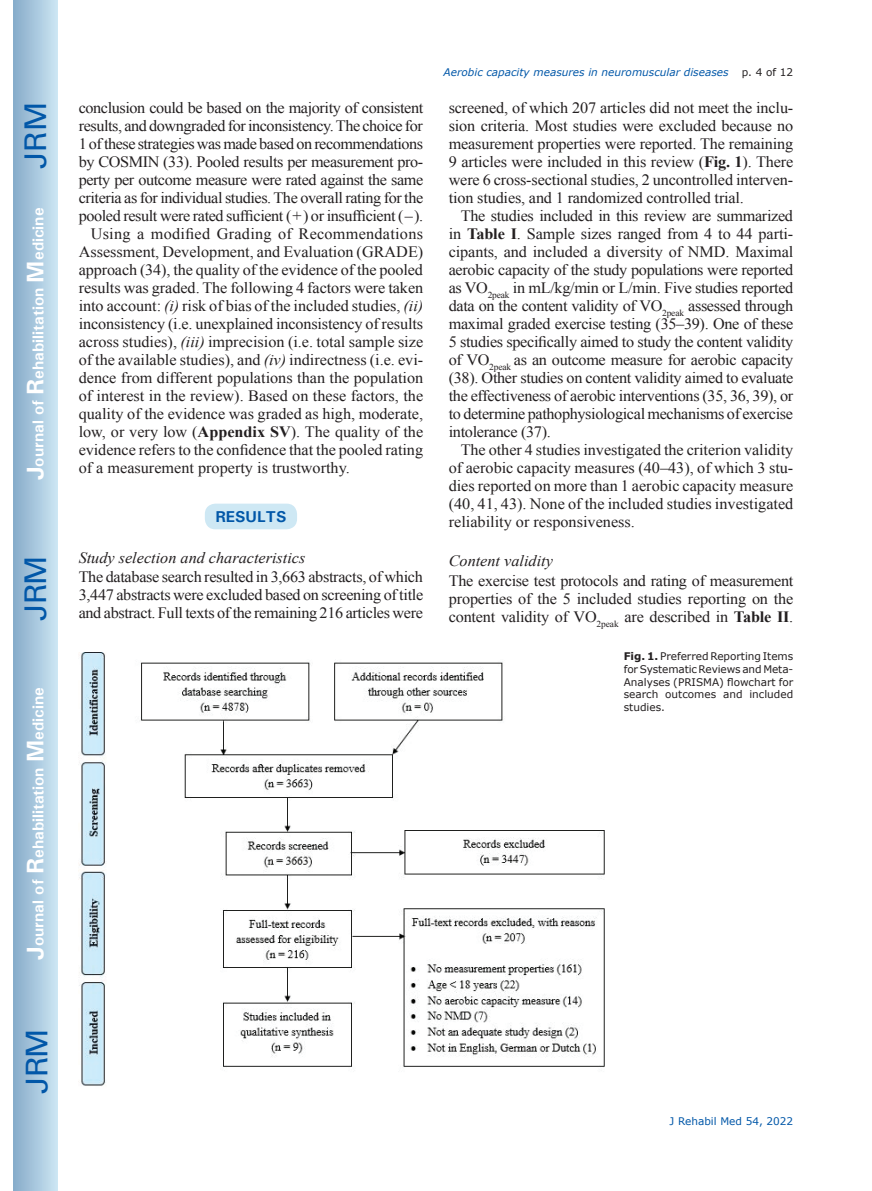
<style>
.page{position:relative;width:872px;height:1191px;background:#fff}
.page>*{position:absolute;margin:0;border:0;box-sizing:border-box;transform-origin:0 0}
.t1{font:30px "Univers";letter-spacing:-.03em;color:#0157a8}
.Txi{font:15.75px/18px "Times New Roman";color:#231f20;text-align:justify}
.Text_below_H2{font:15.75px/18px "Times New Roman";letter-spacing:-.015em;color:#231f20;text-align:justify}
.t2{font:700 15.75px "Univers";color:#fff}
.t3{font:italic 15.75px "Times New Roman";color:#231f20}
.t4{font:700 15.75px "Univers";color:#0157a8}
.Tabelltitel{font:10.5px/12.6px "Verdana";color:#231f20;text-align:justify}
.t5{font:italic 10.5px "Verdana";color:#0157a8}
.t6{font:10.5px "Verdana";color:#0157a8}
.s1{font-size:24px}
.s2{font-style:italic}
.s3{font-weight:700}
</style>
<div class="page">
<div style="left:14px;top:0;width:43px;height:1191px;background:linear-gradient(to right,#88acca,#cbe5f2)"></div>
<div style="left:205px;top:503px;width:92px;height:26px;background:#cee8f4;border-radius:10px"></div>
<img style="left:78px;top:652px;width:527px;height:434px">
<h1 class="t1" style="left:18px;top:169px;width:68px;rotate:-90deg">JRM</h1>
<p class="t2" style="left:28px;top:480px;width:274px;rotate:-90deg"><span class="s1">J</span>ournal of <span class="s1">R</span>ehabilitation <span class="s1">M</span>edicine</p>
<h1 class="t1" style="left:18px;top:620px;width:67px;rotate:-90deg">JRM</h1>
<p class="t2" style="left:28px;top:959px;width:274px;rotate:-90deg"><span class="s1">J</span>ournal of <span class="s1">R</span>ehabilitation <span class="s1">M</span>edicine</p>
<h1 class="t1" style="left:19px;top:1093px;width:67px;rotate:-90deg">JRM</h1>
<p class="Text_below_H2" style="left:79px;top:98px;width:346px">conclusion could be based on the majority of consistent results, and downgraded for inconsistency. The choice for 1 of these strategies was made based on recommendations by COSMIN (33). Pooled results per measurement pro&shy;perty per outcome measure were rated against the same criteria as for individual studies. The overall rating for the pooled result were rated sufficient (+) or insufficient (–).</p>
<p class="Txi" style="left:79px;top:224px;width:346px;text-indent:12px">Using a modified Grading of Recommendations Assessment, Development, and Evaluation (GRADE) approach (34), the quality of the evidence of the pooled results was graded. The following 4 factors were taken into account: <span class="s2">(i)</span> risk of bias of the included studies, <span class="s2">(ii) </span>inconsistency (i.e. unexplained inconsistency of results across studies), <span class="s2">(iii)</span> imprecision (i.e. total sample size of the available studies), and <span class="s2">(iv)</span> indirectness (i.e. evi&shy;dence from different populations than the population of interest in the review). Based on these factors, the quality of the evidence was graded as high, moderate, low, or very low (<span class="s3">Appendix SV</span>). The quality of the evidence refers to the confidence that the pooled rating of a measurement property is trustworthy.</p>
<h1 class="t4" style="left:215px;top:506px;width:73px">RESULTS</h1>
<h2 class="t3" style="left:79px;top:546px;width:228px">Study selection and characteristics</h2>
<p class="Text_below_H2" style="left:79px;top:567px;width:346px">The database search resulted in 3,663 abstracts, of which 3,447 abstracts were excluded based on screening of title and abstract. Full texts of the remaining 216 articles were</p>
<p class="t5" style="left:443px;top:65px;width:286px">Aerobic capacity measures in neuromuscular diseases</p>
<p class="Tabelltitel" style="left:742px;top:66px;width:53px">p. 4 of 12</p>
<p class="Text_below_H2" style="left:449px;top:98px;width:346px">screened, of which 207 articles did not meet the inclu&shy;sion criteria. Most studies were excluded because no measurement properties were reported. The remaining 9 articles were included in this review (<span class="s3">Fig. 1</span>). There were 6 cross-sectional studies, 2 uncontrolled interven&shy;tion studies, and 1 randomized controlled trial.</p>
<p class="Txi" style="left:449px;top:206px;width:346px;text-indent:12px">The studies included in this review are summarized in <span class="s3">Table I</span>. Sample sizes ranged from 4 to 44 parti&shy;cipants, and included a diversity of NMD. Maximal aerobic capacity of the study populations were reported as VO<sub>2peak</sub> in mL/kg/min or L/min. Five studies reported data on the content validity of VO<sub>2peak</sub> assessed through maximal graded exercise testing (35–39). One of these 5 studies specifically aimed to study the content validity of VO<sub>2peak</sub> as an outcome measure for aerobic capacity (38). Other studies on content validity aimed to evaluate the effectiveness of aerobic interventions (35, 36, 39), or to determine pathophysiological mechanisms of exercise intolerance (37).</p>
<p class="Txi" style="left:449px;top:440px;width:346px;text-indent:12px">The other 4 studies investigated the criterion validity of aerobic capacity measures (40–43), of which 3 stu&shy;dies reported on more than 1 aerobic capacity measure (40, 41, 43). None of the included studies investigated reliability or responsiveness.</p>
<h2 class="t3" style="left:449px;top:550px;width:106px">Content validity</h2>
<p class="Text_below_H2" style="left:449px;top:571px;width:346px">The exercise test protocols and rating of measurement properties of the 5 included studies reporting on the content validity of VO<sub>2peak</sub> are described in <span class="s3">Table II</span>.</p>
<p class="Tabelltitel" style="left:624px;top:650px;width:171px"><span class="s3">Fig. 1.</span> Preferred Reporting Items for Systematic Reviews and Meta-Analyses (PRISMA) flowchart for search outcomes and included studies.</p>
<p class="t6" style="left:669px;top:1114px;width:125px">J Rehabil Med 54, 2022</p>
</div>
